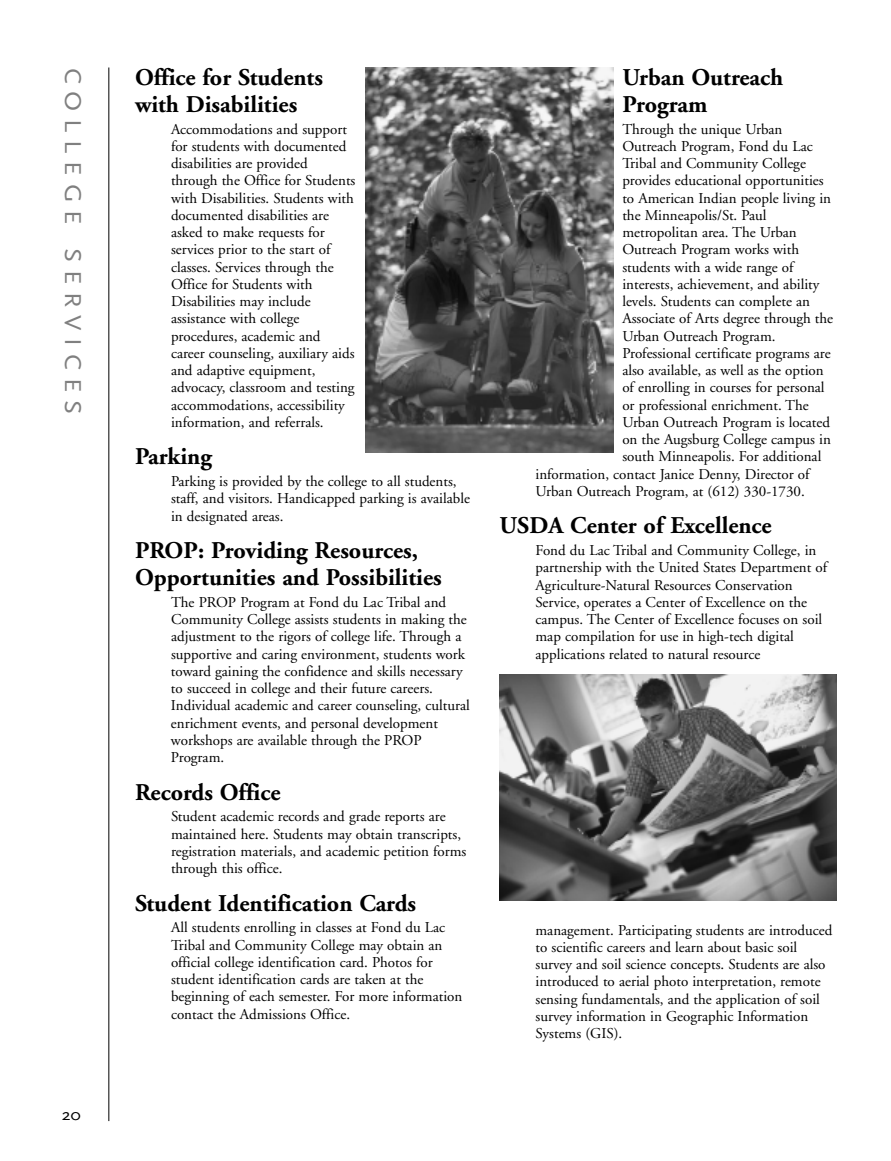
<style>
.page{position:relative;width:891px;height:1161px;background:#fff}
.page>*{position:absolute;margin:0;border:0;box-sizing:border-box;transform-origin:0 0}
.t1{font:700 24px/27px "Adobe Garamond";color:#000}
.t2{font:24px "Scala Sans";letter-spacing:.3em;color:#808080;scale:1.1 1}
.t3{font:16.5px "Scala Sans";color:#000;scale:1.1 1}
.t4{font:15px/17.2px "Adobe Garamond";color:#000}
</style>
<div class="page">
<hr style="left:108px;top:68px;width:1px;height:1053px;background:#000">
<img style="left:365px;top:68px;width:248px;height:384px">
<img style="left:500px;top:674px;width:337px;height:227px">
<h1 class="t2" style="left:83px;top:68px;width:317px;rotate:90deg">COLLEGE SERVICES</h1>
<p class="t3" style="left:62px;top:1108px;width:19px">20</p>
<h1 class="t1" style="left:135px;top:66px;width:189px">Office for Students with Disabilities</h1>
<p class="t4" style="left:171px;top:121px;width:186px">Accommodations and support for students with documented disabilities are provided through the Office for Students with Disabilities. Students with documented disabilities are asked to make requests for services prior to the start of classes. Services through the<br>Office for Students with<br>Disabilities may include assistance with college procedures, academic and career counseling, auxiliary aids and adaptive equipment, advocacy, classroom and testing accommodations, accessibility information, and referrals.</p>
<h1 class="t1" style="left:135px;top:445px;width:78px">Parking</h1>
<p class="t4" style="left:171px;top:474px;width:301px">Parking is provided by the college to all students, staff, and visitors. Handicapped parking is available in designated areas.</p>
<h1 class="t1" style="left:135px;top:539px;width:308px">PROP: Providing Resources,<br>Opportunities and Possibilities</h1>
<p class="t4" style="left:171px;top:595px;width:300px">The PROP Program at Fond du Lac Tribal and Community College assists students in making the adjustment to the rigors of college life. Through a supportive and caring environment, students work toward gaining the confidence and skills necessary to succeed in college and their future careers.<br>Individual academic and career counseling, cultural enrichment events, and personal development workshops are available through the PROP Program.</p>
<h1 class="t1" style="left:135px;top:781px;width:147px">Records Office</h1>
<p class="t4" style="left:171px;top:809px;width:297px">Student academic records and grade reports are maintained here. Students may obtain transcripts, registration materials, and academic petition forms through this office.</p>
<h1 class="t1" style="left:135px;top:892px;width:283px">Student Identification Cards</h1>
<p class="t4" style="left:171px;top:920px;width:293px">All students enrolling in classes at Fond du Lac Tribal and Community College may obtain an official college identification card. Photos for student identification cards are taken at the beginning of each semester. For more information contact the Admissions Office.</p>
<h1 class="t1" style="left:622px;top:66px;width:162px">Urban Outreach<br>Program</h1>
<p class="t4" style="left:622px;top:121px;width:162px">Through the unique Urban</p>
<p class="t4" style="left:622px;top:139px;width:192px">Outreach Program, Fond du Lac</p>
<p class="t4" style="left:622px;top:156px;width:185px">Tribal and Community College</p>
<p class="t4" style="left:622px;top:173px;width:203px">provides educational opportunities</p>
<p class="t4" style="left:622px;top:190px;width:210px">to American Indian people living in</p>
<p class="t4" style="left:622px;top:208px;width:146px">the Minneapolis/St. Paul</p>
<p class="t4" style="left:622px;top:225px;width:176px">metropolitan area. The Urban</p>
<p class="t4" style="left:622px;top:242px;width:178px">Outreach Program works with</p>
<p class="t4" style="left:622px;top:259px;width:173px">students with a wide range of</p>
<p class="t4" style="left:622px;top:277px;width:199px">interests, achievement, and ability</p>
<p class="t4" style="left:622px;top:294px;width:189px">levels. Students can complete an</p>
<p class="t4" style="left:622px;top:311px;width:212px">Associate of Arts degree through the</p>
<p class="t4" style="left:622px;top:328px;width:155px">Urban Outreach Program.</p>
<p class="t4" style="left:622px;top:346px;width:210px">Professional certificate programs are</p>
<p class="t4" style="left:622px;top:363px;width:203px">also available, as well as the option</p>
<p class="t4" style="left:622px;top:380px;width:204px">of enrolling in courses for personal</p>
<p class="t4" style="left:622px;top:397px;width:188px">or professional enrichment. The</p>
<p class="t4" style="left:622px;top:415px;width:209px">Urban Outreach Program is located</p>
<p class="t4" style="left:622px;top:432px;width:210px">on the Augsburg College campus in</p>
<p class="t4" style="left:622px;top:449px;width:201px">south Minneapolis. For additional</p>
<p class="t4" style="left:536px;top:466px;width:276px">information, contact Janice Denny, Director of</p>
<p class="t4" style="left:536px;top:484px;width:271px">Urban Outreach Program, at (612) 330-1730.</p>
<h1 class="t1" style="left:500px;top:514px;width:274px">USDA Center of Excellence</h1>
<p class="t4" style="left:536px;top:543px;width:293px">Fond du Lac Tribal and Community College, in partnership with the United States Department of Agriculture-Natural Resources Conservation Service, operates a Center of Excellence on the campus. The Center of Excellence focuses on soil map compilation for use in high-tech digital applications related to natural resource</p>
<p class="t4" style="left:536px;top:922px;width:298px">management. Participating students are introduced to scientific careers and learn about basic soil survey and soil science concepts. Students are also introduced to aerial photo interpretation, remote sensing fundamentals, and the application of soil survey information in Geographic Information Systems (GIS).</p>
</div>
